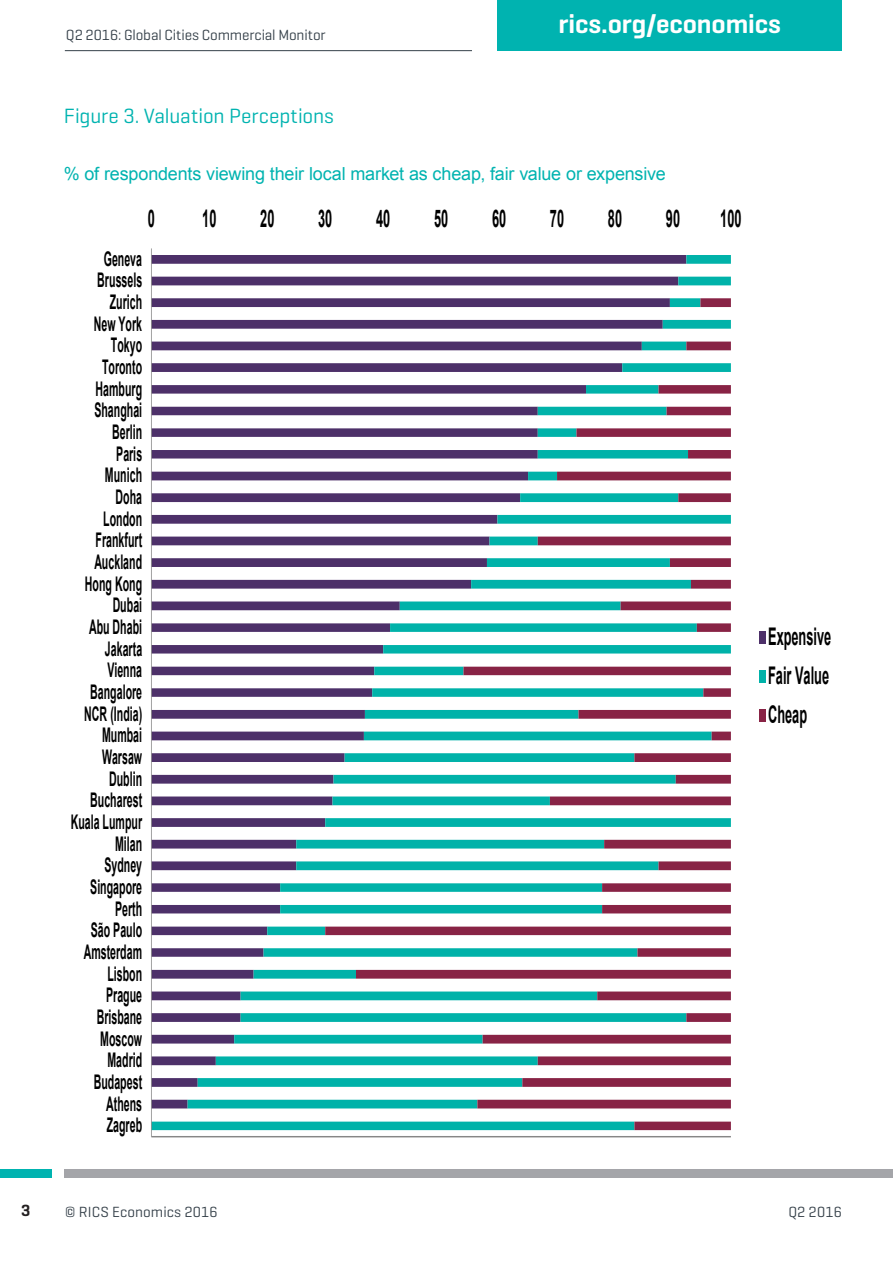
<style>
.page{position:relative;width:893px;height:1263px;background:#fff}
.page>*{position:absolute;margin:0;border:0;box-sizing:border-box;transform-origin:0 0}
.t1{font:600 27px "Geogrotesque";letter-spacing:-.005em;color:#fff}
.t2{font:700 24.3px/39px "Arial";letter-spacing:.005em;color:#000;text-align:justify;scale:.53 1}
.Main_Header{font:21px "Geogrotesque";letter-spacing:-.005em;color:#00b3b0}
.t3{font:700 20.25px "Arial";letter-spacing:.005em;color:#000;scale:.53 1}
.Chart_description_te{font:18px "Arial";letter-spacing:-.01em;color:#00b3b0}
.t4{font:600 16.5px "Geogrotesque";color:#231f20}
.t5{font:15px "Geogrotesque";color:#36414a}
</style>
<div class="page">
<div style="left:497px;top:0;width:345px;height:51px;background:#00b3b0"></div>
<hr style="left:65px;top:50px;width:407px;height:1px;background:#36414a">
<div style="left:0;top:1169px;width:51px;height:9px;background:#00b3b0"></div>
<div style="left:64px;top:1169px;width:829px;height:9px;background:#a4a5a9"></div>
<svg style="left:152px;top:255px;width:579px;height:875px"></svg>
<svg style="left:325px;top:298px;width:406px;height:832px"></svg>
<hr style="left:151px;top:1136px;width:580px;height:1px;background:#868686">
<hr style="left:151px;top:248px;width:1px;height:889px;background:#868686">
<div style="left:759px;top:631px;width:6px;height:12px;background:#4d3069"></div>
<div style="left:759px;top:670px;width:6px;height:12px;background:#00b2a9"></div>
<div style="left:759px;top:709px;width:6px;height:12px;background:#882345"></div>
<p class="t4" style="left:21px;top:1200px;width:11px">3</p>
<p class="t5" style="left:66px;top:25px;width:261px">Q2 2016: Global Cities Commercial Monitor</p>
<p class="Main_Header" style="left:64px;top:103px;width:272px">Figure 3. Valuation Perceptions</p>
<h1 class="t1" style="left:559px;top:7px;width:224px">rics.org/economics</h1>
<p class="Chart_description_te" style="left:64px;top:162px;width:603px">% of respondents viewing their local market as cheap, fair value or expensive</p>
<p class="t2" style="left:148px;top:200px;width:15px">0</p>
<p class="t2" style="left:202px;top:200px;width:28px">10</p>
<p class="t2" style="left:260px;top:200px;width:28px">20</p>
<p class="t2" style="left:318px;top:200px;width:28px">30</p>
<p class="t2" style="left:376px;top:200px;width:28px">40</p>
<p class="t2" style="left:434px;top:200px;width:28px">50</p>
<p class="t2" style="left:492px;top:200px;width:28px">60</p>
<p class="t2" style="left:550px;top:200px;width:28px">70</p>
<p class="t2" style="left:608px;top:200px;width:28px">80</p>
<p class="t2" style="left:666px;top:200px;width:28px">90</p>
<p class="t2" style="left:720px;top:200px;width:42px">100</p>
<p class="t3" style="left:104px;top:245px;width:74px">Geneva</p>
<p class="t3" style="left:97px;top:267px;width:86px">Brussels</p>
<p class="t3" style="left:110px;top:288px;width:63px">Zurich</p>
<p class="t3" style="left:94px;top:310px;width:93px">New York</p>
<p class="t3" style="left:111px;top:332px;width:61px">Tokyo</p>
<p class="t3" style="left:102px;top:353px;width:77px">Toronto</p>
<p class="t3" style="left:96px;top:375px;width:90px">Hamburg</p>
<p class="t3" style="left:94px;top:397px;width:92px">Shanghai</p>
<p class="t3" style="left:112px;top:418px;width:58px">Berlin</p>
<p class="t3" style="left:116px;top:440px;width:51px">Paris</p>
<p class="t3" style="left:105px;top:462px;width:72px">Munich</p>
<p class="t3" style="left:116px;top:483px;width:52px">Doha</p>
<p class="t3" style="left:103px;top:505px;width:75px">London</p>
<p class="t3" style="left:96px;top:527px;width:90px">Frankfurt</p>
<p class="t3" style="left:94px;top:548px;width:92px">Auckland</p>
<p class="t3" style="left:85px;top:570px;width:110px">Hong Kong</p>
<p class="t3" style="left:113px;top:592px;width:57px">Dubai</p>
<p class="t3" style="left:89px;top:613px;width:102px">Abu Dhabi</p>
<p class="t3" style="left:105px;top:635px;width:72px">Jakarta</p>
<p class="t3" style="left:107px;top:657px;width:67px">Vienna</p>
<p class="t3" style="left:90px;top:678px;width:100px">Bangalore</p>
<p class="t3" style="left:84px;top:700px;width:111px">NCR (India)</p>
<p class="t3" style="left:102px;top:722px;width:77px">Mumbai</p>
<p class="t3" style="left:102px;top:743px;width:77px">Warsaw</p>
<p class="t3" style="left:109px;top:765px;width:64px">Dublin</p>
<p class="t3" style="left:90px;top:787px;width:100px">Bucharest</p>
<p class="t3" style="left:71px;top:808px;width:136px">Kuala Lumpur</p>
<p class="t3" style="left:115px;top:830px;width:53px">Milan</p>
<p class="t3" style="left:104px;top:851px;width:73px">Sydney</p>
<p class="t3" style="left:90px;top:873px;width:100px">Singapore</p>
<p class="t3" style="left:115px;top:895px;width:53px">Perth</p>
<p class="t3" style="left:91px;top:916px;width:98px">São Paulo</p>
<p class="t3" style="left:84px;top:938px;width:112px">Amsterdam</p>
<p class="t3" style="left:107px;top:960px;width:67px">Lisbon</p>
<p class="t3" style="left:106px;top:981px;width:69px">Prague</p>
<p class="t3" style="left:97px;top:1003px;width:87px">Brisbane</p>
<p class="t3" style="left:100px;top:1025px;width:81px">Moscow</p>
<p class="t3" style="left:107px;top:1046px;width:67px">Madrid</p>
<p class="t3" style="left:94px;top:1068px;width:93px">Budapest</p>
<p class="t3" style="left:106px;top:1090px;width:69px">Athens</p>
<p class="t3" style="left:107px;top:1111px;width:68px">Zagreb</p>
<p class="t2" style="left:768px;top:618px;width:121px">Expensive Fair Value Cheap</p>
<p class="t5" style="left:65px;top:1202px;width:154px">© RICS Economics 2016</p>
<p class="t5" style="left:788px;top:1202px;width:55px">Q2 2016</p>
</div>
